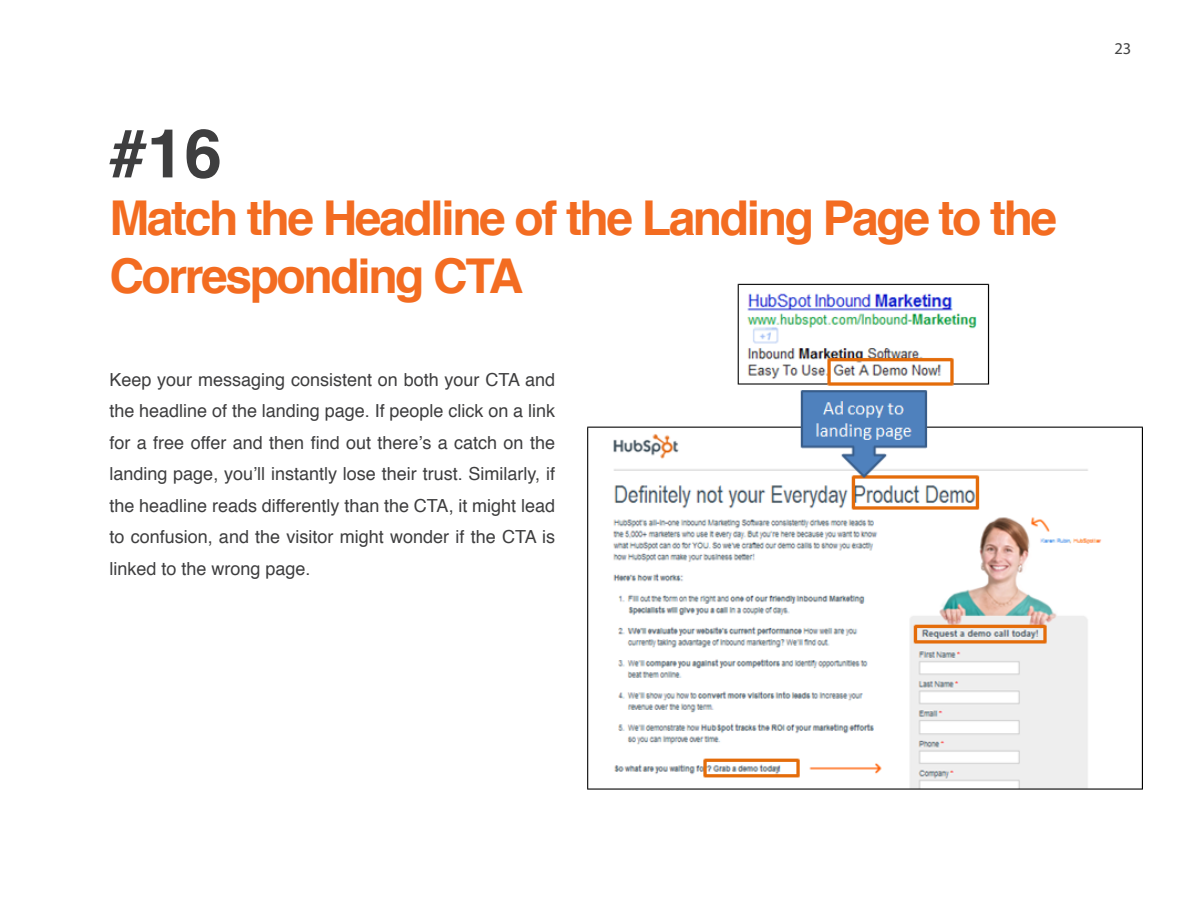
<style>
.page{position:relative;width:1188px;height:918px;background:#fff}
.page>*{position:absolute;margin:0;border:0;box-sizing:border-box;transform-origin:0 0}
.t1{font:700 67.5px "Helvetica";color:#3e3e3f}
.t2{font:700 48px/57.6px "Helvetica";letter-spacing:-.05em;color:#f36c21}
.t3{font:18px/31.5px "Helvetica";color:#3e3e3f;text-align:justify}
.t4{font:16.5px "Myriad Pro";color:#434343}
</style>
<div class="page">
<img style="left:587px;top:283px;width:556px;height:507px">
<p class="t1" style="left:109px;top:99px;width:114px">#16</p>
<p class="t2" style="left:109px;top:190px;width:949px">Match the Headline of the Landing Page to the<br>Corresponding CTA</p>
<p class="t3" style="left:109px;top:364px;width:447px">Keep your messaging consistent on both your CTA and the headline of the landing page. If people click on a link for a free offer and then find out there’s a catch on the landing page, you’ll instantly lose their trust. Similarly, if the headline reads differently than the CTA, it might lead to confusion, and the visitor might wonder if the CTA is linked to the wrong page.</p>
<p class="t4" style="left:1114px;top:38px;width:18px">23</p>
</div>
